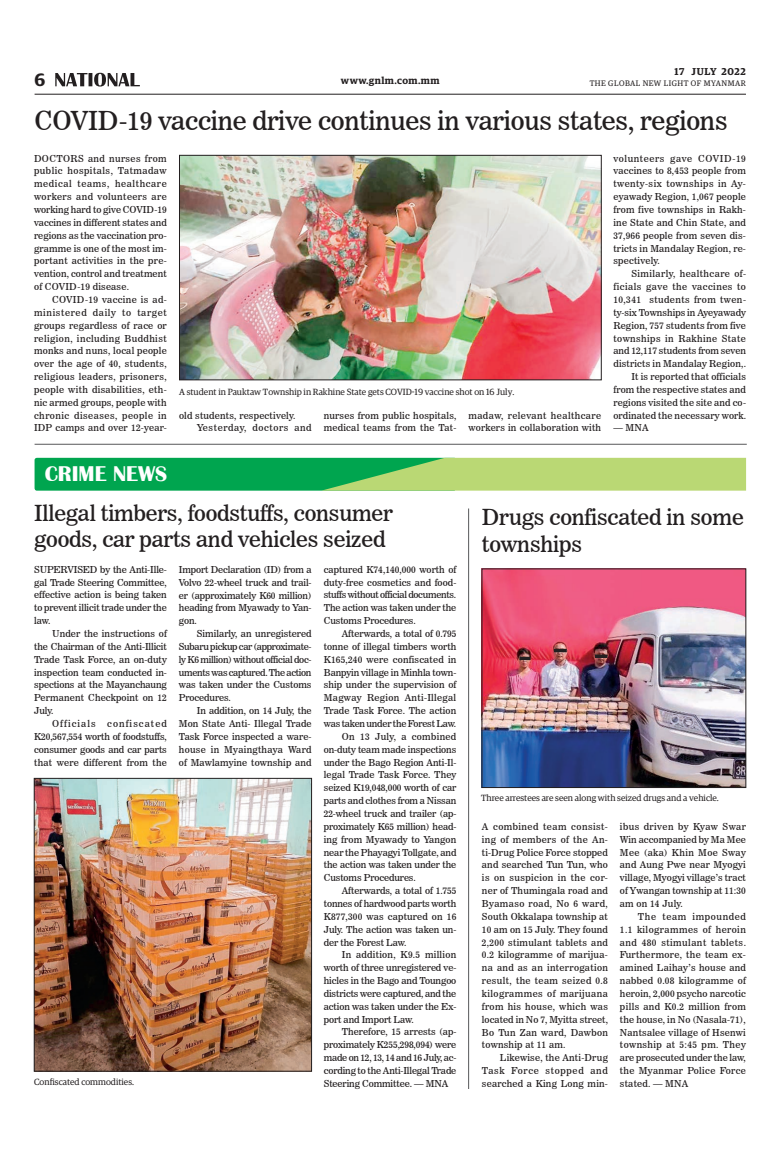
<style>
.page{position:relative;width:773px;height:1152px;background:#fff}
.page>*{position:absolute;margin:0;border:0;box-sizing:border-box;transform-origin:0 0}
._2_Clm_Head{font:26px "News 706 BT Roman C";letter-spacing:-.01em;color:#231f20}
._2_Clm_Head-2{font:22px/26.4px "News 706 BT Roman C";letter-spacing:-.01em;color:#231f20}
.t1{font:700 22px "Britannic";color:#fff}
.t2{font:600 18px "Guardian Egyp";color:#231f20}
.t3{font:600 10px "Guardian Egyp";letter-spacing:.05em;color:#231f20}
._2nd_Body{font:9.5px/12.9px "News 706 BT Roman C";letter-spacing:.005em;color:#231f20;text-align:justify}
.Normal_Para{font:9.5px/12.9px "News 706 BT Roman C";letter-spacing:.005em;color:#231f20;text-align:justify}
._2nd_Body-2{font:9.5px "News 706 BT Roman C";letter-spacing:.06em;color:#231f20}
.t4{font:9px "Guardian Egyp";color:#231f20}
.t5{font:8px "Guardian Egyp";letter-spacing:.06em;color:#231f20}
</style>
<div class="page">
<hr style="left:35px;top:94px;width:711px;height:1px;background:#231f20">
<svg style="left:55px;top:73px;width:85px;height:14px"></svg>
<svg style="left:35px;top:458px;width:711px;height:33px;background:#60bf63"></svg>
<img style="left:484px;top:571px;width:260px;height:215px">
<div style="left:482px;top:569px;width:264px;height:219px;border:1px solid #231f20"></div>
<img style="left:36px;top:780px;width:274px;height:289px">
<div style="left:34px;top:778px;width:278px;height:293px;border:1px solid #231f20"></div>
<hr style="left:468px;top:509px;width:1px;height:580px;background:#57585a">
<hr style="left:35px;top:444px;width:711px;height:1px;background:#57585a">
<svg style="left:519px;top:657px;width:11px;height:3px"></svg>
<svg style="left:554px;top:649px;width:12px;height:3px"></svg>
<svg style="left:595px;top:655px;width:12px;height:3px"></svg>
<img style="left:181px;top:157px;width:418px;height:221px">
<div style="left:179px;top:155px;width:422px;height:225px;border:1px solid #231f20"></div>
<h3 class="t2" style="left:35px;top:67px;width:12px">6</h3>
<p class="t3" style="left:674px;top:64px;width:73px">17 JULY 2022</p>
<p class="t3" style="left:341px;top:73px;width:100px">www.gnlm.com.mm</p>
<p class="t5" style="left:589px;top:78px;width:158px">THE GLOBAL NEW LIGHT OF MYANMAR</p>
<p class="_2_Clm_Head" style="left:34px;top:105px;width:694px">COVID-19 vaccine drive continues in various states, regions</p>
<p class="Normal_Para" style="left:34px;top:152px;width:134px">DOCTORS and nurses from public hospitals, Tatmadaw medical teams, healthcare workers and volunteers are working hard to give COVID-19 vaccines in different states and regions as the vaccination pro&shy;gramme is one of the most im&shy;portant activities in the pre&shy;vention, control and treatment of COVID-19 disease.</p>
<p class="_2nd_Body" style="left:34px;top:293px;width:134px;text-indent:18px">COVID-19 vaccine is ad&shy;ministered daily to target groups regardless of race or religion, including Buddhist monks and nuns, local people over the age of 40, students, religious leaders, prisoners, people with disabilities, eth&shy;nic armed groups, people with chronic diseases, people in IDP camps and over 12-year-</p>
<p class="t4" style="left:179px;top:386px;width:337px">A student in Pauktaw Township in Rakhine State gets COVID-19 vaccine shot on 16 July.</p>
<p class="_2nd_Body" style="left:179px;top:409px;width:118px">old students, respectively.</p>
<p class="_2nd_Body-2" style="left:197px;top:422px;width:116px">Yesterday, doctors and</p>
<p class="_2nd_Body" style="left:324px;top:409px;width:134px">nurses from public hospitals, medical teams from the Tat-</p>
<p class="_2nd_Body" style="left:468px;top:409px;width:134px">madaw, relevant healthcare workers in collaboration with</p>
<p class="_2nd_Body" style="left:613px;top:152px;width:134px">volunteers gave COVID-19 vaccines to 8,453 people from twenty-six townships in Ay&shy;eyawady Region, 1,067 people from five townships in Rakh&shy;ine State and Chin State, and 37,966 people from seven dis&shy;tricts in Mandalay Region, re&shy;spectively.</p>
<p class="_2nd_Body" style="left:613px;top:267px;width:134px;text-indent:18px">Similarly, healthcare of&shy;ficials gave the vaccines to 10,341 students from twen&shy;ty-six Townships in Ayeyawady Region, 757 students from five townships in Rakhine State and 12,117 students from seven districts in Mandalay Region,.</p>
<p class="_2nd_Body" style="left:613px;top:370px;width:134px;text-indent:18px">It is reported that officials from the respective states and regions visited the site and co&shy;ordinated the necessary work.</p>
<p class="_2nd_Body" style="left:613px;top:422px;width:37px">— MNA</p>
<p class="t1" style="left:45px;top:461px;width:124px">CRIME NEWS</p>
<p class="_2_Clm_Head-2" style="left:34px;top:499px;width:360px">Illegal timbers, foodstuffs, consumer goods, car parts and vehicles seized</p>
<p class="_2_Clm_Head-2" style="left:482px;top:504px;width:263px">Drugs confiscated in some townships</p>
<p class="_2nd_Body" style="left:324px;top:563px;width:134px">captured K74,140,000 worth of duty-free cosmetics and food&shy;stuffs without official documents.<br>The action was taken under the Customs Procedures.</p>
<p class="_2nd_Body" style="left:324px;top:627px;width:134px;text-indent:18px">Afterwards, a total of 0.795 tonne of illegal timbers worth K165,240 were confiscated in Banpyin village in Minhla town&shy;ship under the supervision of Magway Region Anti-Illegal Trade Task Force. The action was taken under the Forest Law.</p>
<p class="_2nd_Body" style="left:324px;top:730px;width:134px;text-indent:18px">On 13 July, a combined on-duty team made inspections under the Bago Region Anti-Il&shy;legal Trade Task Force. They seized K19,048,000 worth of car parts and clothes from a Nissan 22-wheel truck and trailer (ap&shy;proximately K65 million) head&shy;ing from Myawady to Yangon near the Phayagyi Tollgate, and the action was taken under the Customs Procedures.</p>
<p class="_2nd_Body" style="left:324px;top:884px;width:134px;text-indent:18px">Afterwards, a total of 1.755 tonnes of hardwood parts worth K877,300 was captured on 16<br>July. The action was taken un&shy;der the Forest Law.</p>
<p class="_2nd_Body" style="left:324px;top:948px;width:134px;text-indent:18px">In addition, K9.5 million worth of three unregistered ve&shy;hicles in the Bago and Toungoo districts were captured, and the action was taken under the Ex&shy;port and Import Law.</p>
<p class="_2nd_Body" style="left:324px;top:1026px;width:134px;text-indent:18px">Therefore, 15 arrests (ap&shy;proximately K255,298,094) were made on 12, 13, 14 and 16 July, ac&shy;cording to the Anti-Illegal Trade</p>
<p class="t4" style="left:34px;top:1076px;width:101px">Confiscated commodities.</p>
<p class="_2nd_Body" style="left:324px;top:1077px;width:126px">Steering Committee. — MNA</p>
<p class="Normal_Para" style="left:34px;top:563px;width:134px">SUPERVISED by the Anti-Ille&shy;gal Trade Steering Committee, effective action is being taken to prevent illicit trade under the law.</p>
<p class="_2nd_Body" style="left:34px;top:627px;width:134px;text-indent:18px">Under the instructions of the Chairman of the Anti-Illicit Trade Task Force, an on-duty inspection team conducted in&shy;spections at the Mayanchaung Permanent Checkpoint on 12<br>July.</p>
<p class="_2nd_Body" style="left:34px;top:717px;width:134px;text-indent:18px">Officials confiscated K20,567,554 worth of foodstuffs, consumer goods and car parts that were different from the</p>
<p class="_2nd_Body" style="left:179px;top:563px;width:134px">Import Declaration (ID) from a Volvo 22-wheel truck and trail&shy;er (approximately K60 million) heading from Myawady to Yan&shy;gon.</p>
<p class="_2nd_Body" style="left:179px;top:627px;width:134px;text-indent:18px">Similarly, an unregistered Subaru pickup car (approximate&shy;ly K6 million) without official doc&shy;uments was captured. The action was taken under the Customs Procedures.</p>
<p class="_2nd_Body" style="left:179px;top:704px;width:134px;text-indent:18px">In addition, on 14 July, the Mon State Anti- Illegal Trade Task Force inspected a ware&shy;house in Myaingthaya Ward of Mawlamyine township and</p>
<p class="t4" style="left:481px;top:792px;width:239px">Three arrestees are seen along with seized drugs and a vehicle.</p>
<p class="Normal_Para" style="left:482px;top:820px;width:127px">A combined team consist&shy;ing of members of the An&shy;ti-Drug Police Force stopped and searched Tun Tun, who is on suspicion in the cor&shy;ner of Thumingala road and Byamaso road, No 6 ward, South Okkalapa township at 10 am on 15 July. They found 2,200 stimulant tablets and 0.2 kilogramme of marijua&shy;na and as an interrogation result, the team seized 0.8 kilogrammes of marijuana from his house, which was located in No 7, Myitta street, Bo Tun Zan ward, Dawbon township at 11 am.</p>
<p class="_2nd_Body" style="left:482px;top:1051px;width:127px;text-indent:18px">Likewise, the Anti-Drug Task Force stopped and searched a King Long min-</p>
<p class="_2nd_Body" style="left:620px;top:820px;width:127px">ibus driven by Kyaw Swar Win accompanied by Ma Mee Mee (aka) Khin Moe Sway and Aung Pwe near Myogyi village, Myogyi village’s tract of Ywangan township at 11:30 am on 14 July.</p>
<p class="_2nd_Body" style="left:620px;top:910px;width:127px;text-indent:18px">The team impounded 1.1 kilogrammes of heroin and 480 stimulant tablets.<br>Furthermore, the team ex&shy;amined Laihay’s house and nabbed 0.08 kilogramme of heroin, 2,000 psycho narcotic pills and K0.2 million from the house, in No (Nasala-71), Nantsalee village of Hsenwi township at 5:45 pm. They are prosecuted under the law, the Myanmar Police Force stated. — MNA</p>
</div>
